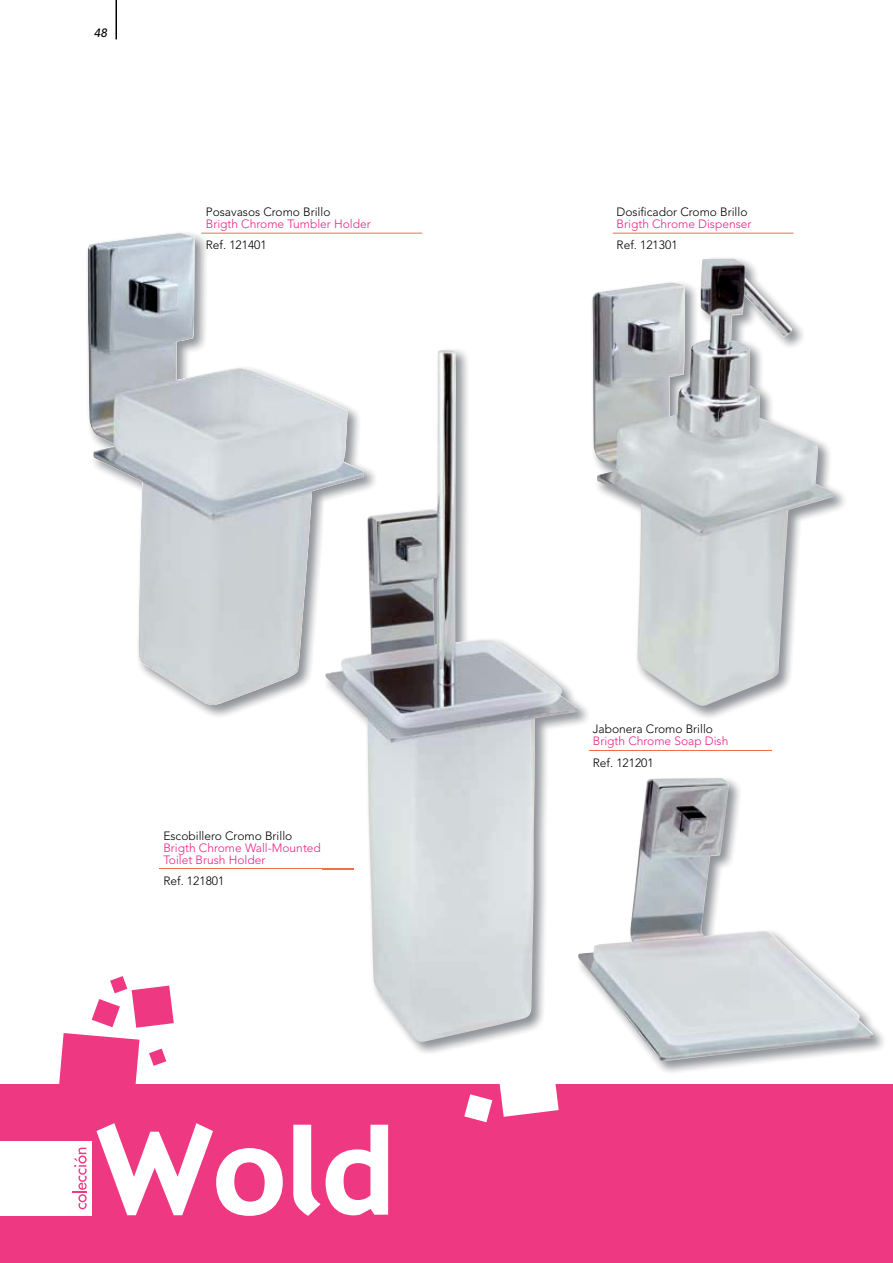
<style>
.page{position:relative;width:893px;height:1263px;background:#fff}
.page>*{position:absolute;margin:0;border:0;box-sizing:border-box;transform-origin:0 0}
.t1{font:120px "Gadget";color:#fff}
.t2{font:300 12px "Avenir LT Std";color:#000}
.t3{font:300 12px/12px "Avenir LT Std";color:#e92387}
.t4{font:italic 500 12px "Avenir LT Std";color:#000}
</style>
<div class="page">
<hr style="left:115px;top:0;width:2px;height:39px;background:#000">
<img style="left:88px;top:233px;width:235px;height:472px">
<div style="left:0;top:1084px;width:893px;height:179px;background:#ee3982"></div>
<svg style="left:59px;top:976px;width:115px;height:108px"></svg>
<div style="left:0;top:1141px;width:92px;height:75px;background:#fff"></div>
<svg style="left:72px;top:1148px;width:15px;height:61px"></svg>
<hr style="left:159px;top:868px;width:194px;height:1px;background:#f36e42">
<hr style="left:613px;top:233px;width:180px;height:1px;background:#f36e42">
<hr style="left:201px;top:233px;width:221px;height:1px;background:#f36e42">
<hr style="left:589px;top:750px;width:183px;height:1px;background:#f36e42">
<img style="left:323px;top:399px;width:2px;height:89px">
<svg style="left:464px;top:1084px;width:95px;height:38px"></svg>
<img style="left:325px;top:350px;width:252px;height:692px">
<img style="left:655px;top:1026px;width:229px;height:47px">
<img style="left:576px;top:776px;width:1px;height:266px">
<img style="left:578px;top:778px;width:295px;height:283px">
<img style="left:592px;top:258px;width:253px;height:460px">
<img style="left:593px;top:259px;width:240px;height:447px">
<p class="t4" style="left:94px;top:26px;width:15px">48</p>
<p class="t2" style="left:206px;top:207px;width:126px">Posavasos Cromo Brillo</p>
<p class="t3" style="left:206px;top:219px;width:166px">Brigth Chrome Tumbler Holder</p>
<p class="t2" style="left:206px;top:240px;width:62px">Ref. 121401</p>
<p class="t2" style="left:163px;top:830px;width:130px">Escobillero Cromo Brillo</p>
<p class="t3" style="left:163px;top:842px;width:159px">Brigth Chrome Wall-Mounted<br>Toilet Brush Holder</p>
<p class="t2" style="left:163px;top:876px;width:62px">Ref. 121801</p>
<h1 class="t1" style="left:98px;top:1103px;width:299px">Wold</h1>
<p class="t2" style="left:616px;top:207px;width:132px">Dosificador Cromo Brillo</p>
<p class="t3" style="left:616px;top:219px;width:136px">Brigth Chrome Dispenser</p>
<p class="t2" style="left:616px;top:240px;width:62px">Ref. 121301</p>
<p class="t2" style="left:593px;top:724px;width:122px">Jabonera Cromo Brillo</p>
<p class="t3" style="left:593px;top:736px;width:137px">Brigth Chrome Soap Dish</p>
<p class="t2" style="left:593px;top:757px;width:62px">Ref. 121201</p>
</div>
